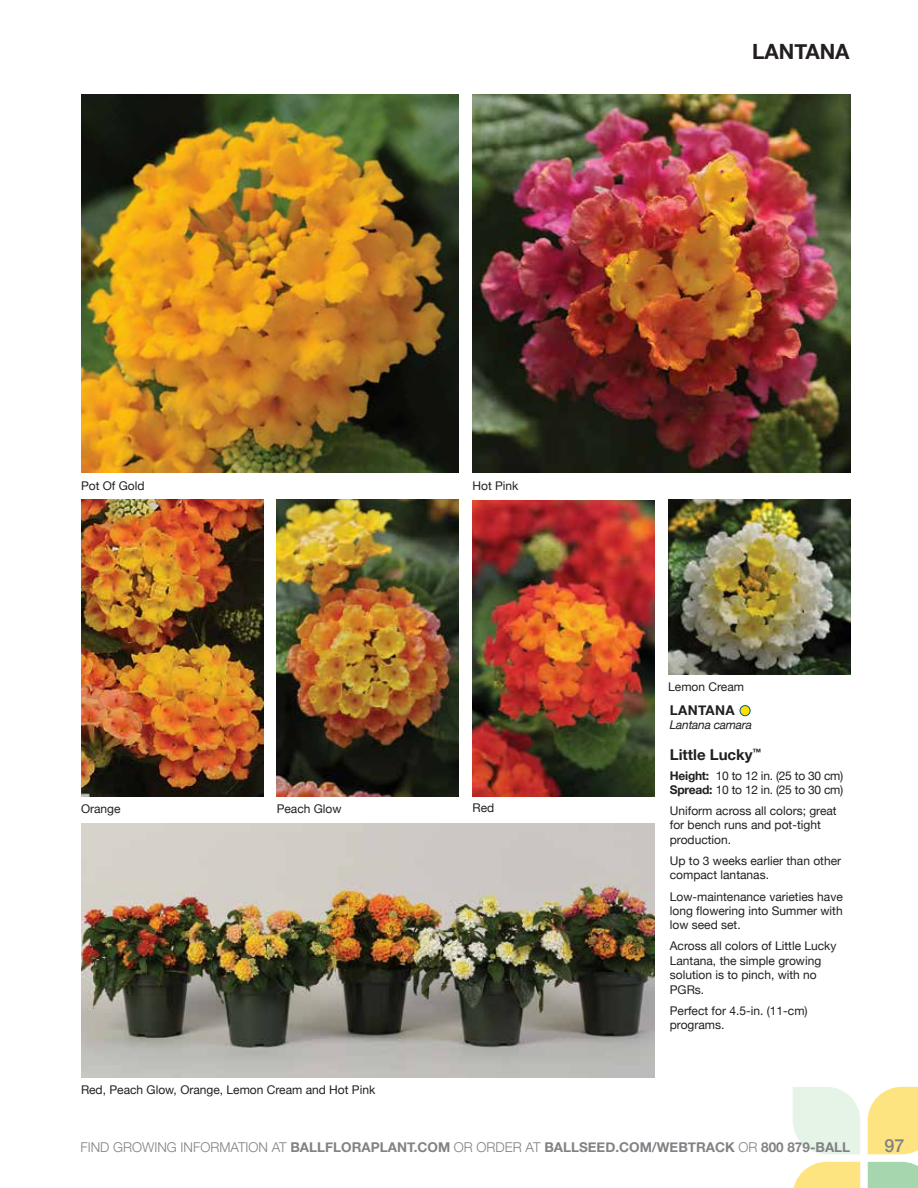
<style>
.page{position:relative;width:918px;height:1188px;background:#fff}
.page>*{position:absolute;margin:0;border:0;box-sizing:border-box;transform-origin:0 0}
.t1{font:700 21px "Helvetica Neue";color:#231f20}
.t2{font:500 18px "Helvetica Neue";color:#808285}
.t3{font:700 15px "Helvetica Neue";color:#231f20}
.t4{font:700 13.5px "Helvetica Neue";color:#808285}
.t5{font:700 13.5px "Helvetica Neue";letter-spacing:.025em;color:#231f20}
.t6{font:12px/14.4px "Helvetica Neue";color:#231f20}
.t7{font:12px/13.5px "Helvetica Neue";letter-spacing:-.02em;color:#231f20}
.t8{font:italic 12px "Helvetica Neue";letter-spacing:-.02em;color:#231f20}
.s1{font-weight:700}
.s2{font-weight:300}
</style>
<div class="page">
<svg style="left:793px;top:1162px;width:67px;height:26px;background:#fee691"></svg>
<svg style="left:868px;top:1087px;width:50px;height:67px;background:#fee58a"></svg>
<svg style="left:793px;top:1087px;width:67px;height:67px;background:#e8f4e9"></svg>
<svg style="left:868px;top:1162px;width:50px;height:26px"></svg>
<div style="left:740px;top:706px;width:10px;height:10px;background:#fedf00;border-radius:50%"></div>
<div style="left:740px;top:705px;width:10px;height:11px;border:1px solid #005689;border-radius:50%"></div>
<img style="left:472px;top:94px;width:379px;height:378px">
<img style="left:81px;top:500px;width:182px;height:296px">
<img style="left:472px;top:501px;width:183px;height:295px">
<img style="left:668px;top:500px;width:182px;height:175px">
<img style="left:277px;top:500px;width:182px;height:297px">
<img style="left:81px;top:824px;width:574px;height:254px">
<img style="left:81px;top:94px;width:378px;height:378px">
<h1 class="t1" style="left:752px;top:35px;width:99px">LANTANA</h1>
<p class="t6" style="left:81px;top:479px;width:65px">Pot Of Gold</p>
<p class="t6" style="left:473px;top:479px;width:48px">Hot Pink</p>
<p class="t6" style="left:668px;top:680px;width:77px">Lemon Cream</p>
<p class="t6" style="left:81px;top:802px;width:41px">Orange</p>
<p class="t6" style="left:277px;top:802px;width:66px">Peach Glow</p>
<p class="t6" style="left:473px;top:802px;width:23px">Red</p>
<p class="t5" style="left:670px;top:700px;width:66px">LANTANA</p>
<p class="t8" style="left:670px;top:716px;width:84px">Lantana camara</p>
<p class="t3" style="left:670px;top:743px;width:93px">Little Lucky<sup>™</sup></p>
<p class="t7" style="left:670px;top:770px;width:175px"><span class="s1">Height:</span> 10 to 12 in. (25 to 30 cm)<br><span class="s1">Spread:</span> 10 to 12 in. (25 to 30 cm)</p>
<p class="t6" style="left:670px;top:804px;width:168px">Uniform across all colors; great for bench runs and pot-tight production.</p>
<p class="t6" style="left:670px;top:854px;width:173px">Up to 3 weeks earlier than other compact lantanas.</p>
<p class="t6" style="left:670px;top:890px;width:174px;text-align:justify">Low-maintenance varieties have long flowering into Summer with low seed set.</p>
<p class="t6" style="left:670px;top:940px;width:168px">Across all colors of Little Lucky<br>Lantana, the simple growing solution is to pinch, with no<br>PGRs.</p>
<p class="t6" style="left:670px;top:1004px;width:139px">Perfect for 4.5-in. (11-cm) programs.</p>
<p class="t6" style="left:81px;top:1083px;width:296px">Red, Peach Glow, Orange, Lemon Cream and Hot Pink</p>
<p class="t4" style="left:80px;top:1137px;width:771px"><span class="s2">FIND GROWING INFORMATION AT</span> BALLFLORAPLANT.COM <span class="s2">OR ORDER AT</span> BALLSEED.COM/WEBTRACK <span class="s2">OR</span> 800 879-BALL</p>
<h2 class="t2" style="left:884px;top:1131px;width:22px">97</h2>
</div>
